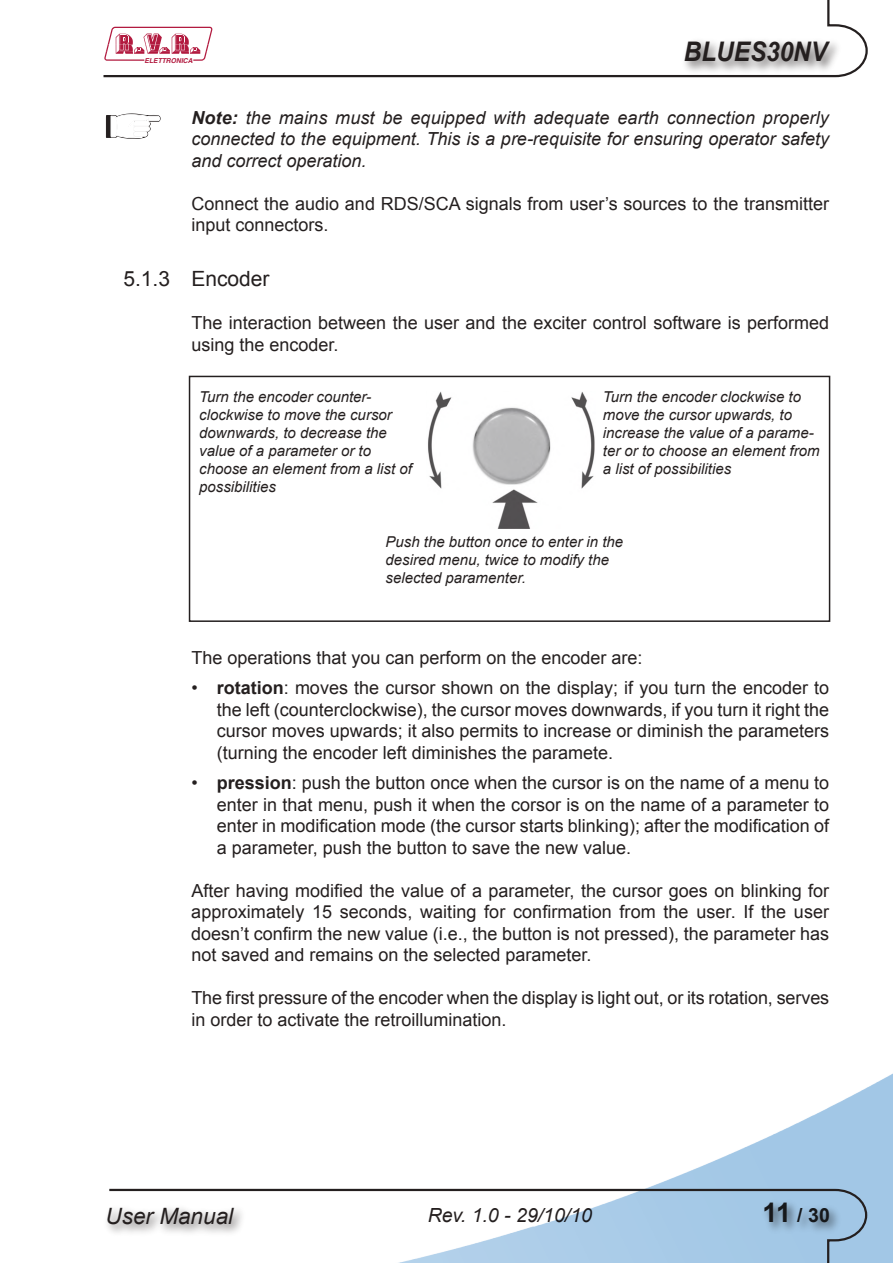
<style>
.page{position:relative;width:893px;height:1263px;background:#fff}
.page>*{position:absolute;margin:0;border:0;box-sizing:border-box;transform-origin:0 0}
.t1{font:italic 700 27px "Arial";color:#241f1f;scale:.9 1}
.t2{font:italic 22.5px "Arial";color:#241f1f}
.t3{font:21px "Arial";color:#241f1f}
.t4{font:italic 19.5px "Arial";color:#241f1f}
.t5{font:700 19.5px "Arial";color:#241f1f}
.t6{font:18px/21.6px "Arial";color:#241f1f}
.t7{font:italic 18px/21.6px "Arial";color:#241f1f;text-align:justify}
.t8{font:italic 15px/18px "Arial";color:#241f1f}
.t9{font:italic 700 6.75px "Helvetica";color:#b21a3f}
.s1{font-weight:700}
.s2{font-size:27px}
</style>
<div class="page">
<img style="left:647px;top:1073px;width:246px;height:190px">
<svg style="left:103px;top:0;width:765px;height:78px"></svg>
<svg style="left:109px;top:1188px;width:759px;height:75px"></svg>
<div style="left:680px;top:36px;width:162px;height:39px;background:#241f1f;opacity:.75"></div>
<svg style="left:104px;top:27px;width:108px;height:34px"></svg>
<div style="left:760px;top:1198px;width:83px;height:38px;background:#241f1f;opacity:.75"></div>
<div style="left:103px;top:1204px;width:144px;height:34px;background:#241f1f;opacity:.75"></div>
<svg style="left:106px;top:114px;width:54px;height:24px"></svg>
<img style="left:428px;top:391px;width:167px;height:137px">
<div style="left:189px;top:376px;width:641px;height:246px;border:2px solid #241f1f"></div>
<p class="t9" style="left:144px;top:56px;width:50px">ELETTRONICA</p>
<h1 class="t1" style="left:684px;top:34px;width:161px">BLUES30NV</h1>
<p class="t7" style="left:191px;top:107px;width:639px"><span class="s1">Note:</span> the mains must be equipped with adequate earth connection properly connected to the equipment. This is a pre-requisite for ensuring operator safety and correct operation.</p>
<p class="t6" style="left:191px;top:193px;width:639px">Connect the audio and RDS/SCA signals from user’s sources to the transmitter input connectors.</p>
<p class="t3" style="left:123px;top:265px;width:148px">5.1.3 Encoder</p>
<p class="t6" style="left:191px;top:312px;width:639px">The interaction between the user and the exciter control software is performed using the encoder.</p>
<p class="t8" style="left:199px;top:388px;width:214px">Turn the encoder counter&shy;clockwise to move the cursor downwards, to decrease the value of a parameter or to choose an element from a list of possibilities</p>
<p class="t8" style="left:603px;top:388px;width:218px">Turn the encoder clockwise to move the cursor upwards, to increase the value of a parame&shy;ter or to choose an element from a list of possibilities</p>
<p class="t8" style="left:386px;top:533px;width:239px">Push the button once to enter in the desired menu, twice to modify the selected paramenter.</p>
<p class="t6" style="left:191px;top:647px;width:453px">The operations that you can perform on the encoder are:</p>
<p class="t6" style="left:217px;top:677px;width:614px;text-align:justify;text-indent:-26px">• <span class="s1">rotation</span>: moves the cursor shown on the display; if you turn the encoder to the left (counterclockwise), the cursor moves downwards, if you turn it right the cursor moves upwards; it also permits to increase or diminish the parameters (turning the encoder left diminishes the paramete.</p>
<p class="t6" style="left:217px;top:772px;width:614px;text-align:justify;text-indent:-26px">• <span class="s1">pression</span>: push the button once when the cursor is on the name of a menu to enter in that menu, push it when the corsor is on the name of a parameter to enter in modification mode (the cursor starts blinking); after the modification of a parameter, push the button to save the new value.</p>
<p class="t6" style="left:191px;top:880px;width:639px;text-align:justify">After having modified the value of a parameter, the cursor goes on blinking for approximately 15 seconds, waiting for confirmation from the user. If the user doesn’t confirm the new value (i.e., the button is not pressed), the parameter has not saved and remains on the selected parameter.</p>
<p class="t6" style="left:191px;top:987px;width:639px">The first pressure of the encoder when the display is light out, or its rotation, serves in order to activate the retroillumination.</p>
<p class="t2" style="left:106px;top:1202px;width:129px">User Manual</p>
<p class="t4" style="left:428px;top:1203px;width:166px">Rev. 1.0 - 29/10/10</p>
<p class="t5" style="left:762px;top:1203px;width:69px"><span class="s2">11</span> / 30</p>
</div>
